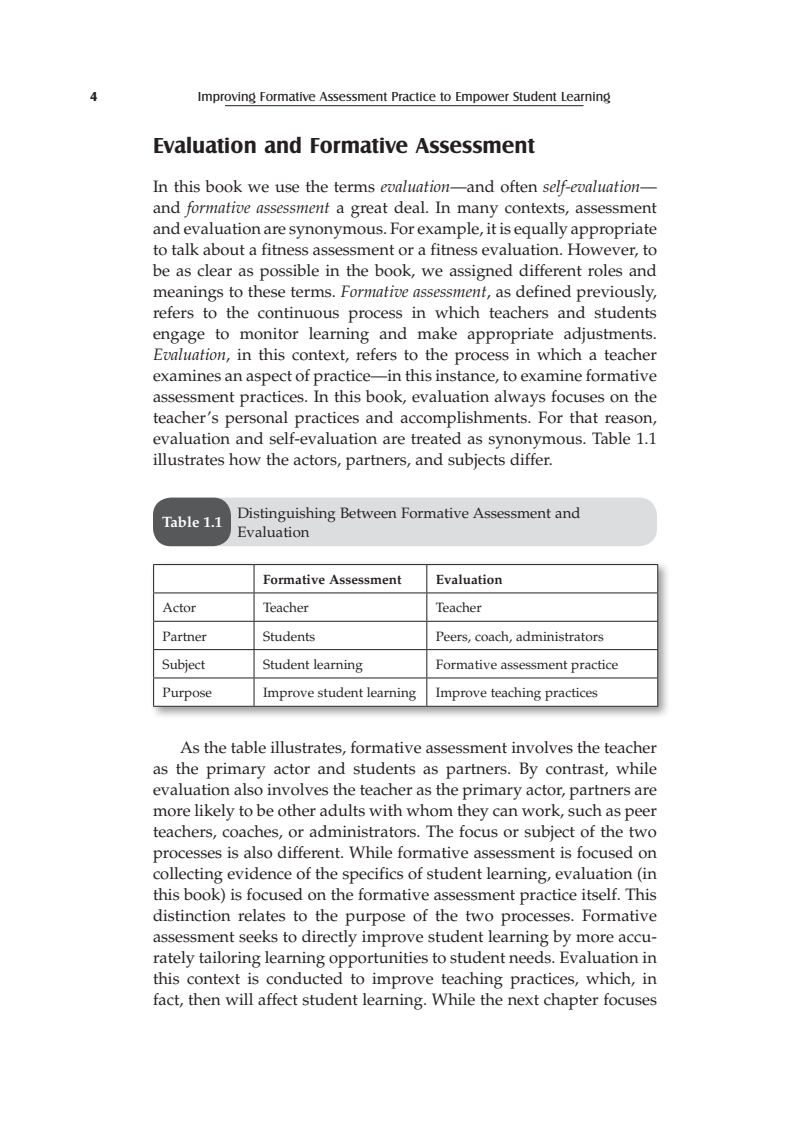
<style>
.page{position:relative;width:810px;height:1134px;background:#fff}
.page>*{position:absolute;margin:0;border:0;box-sizing:border-box;transform-origin:0 0}
.Heading_1{font:700 22.5px "Castle T";color:#231f20}
.Paragraph_after_1_he{font:16.5px/21px "Palatino";color:#231f20;text-align:justify}
.Exit_element_above{font:16.5px/21px "Palatino";color:#231f20;text-align:justify}
.Table_Number___Capti{font:15px/19.5px "Palatino";color:#231f20}
.Table_Number___Capti-2{font:700 15px "Palatino";color:#fff}
.Table_Text{font:13.5px "Palatino";color:#231f20}
.t1{font:13.5px "Castle T";color:#231f20}
.Table_Text-2{font:700 13.5px "Palatino";color:#231f20}
.t2{font:700 13.5px "Castle T";color:#231f20}
.s1{font-style:italic}
</style>
<div class="page">
<hr style="left:225px;top:105px;width:359px;height:1px;background:#231f20">
<div style="left:150px;top:560px;width:521px;height:159px;background:#231f20;opacity:.45"></div>
<div style="left:153px;top:564px;width:505px;height:143px;background:#fff"></div>
<hr style="left:153px;top:564px;width:101px;height:1px;background:#231f20">
<hr style="left:254px;top:564px;width:173px;height:1px;background:#231f20">
<hr style="left:427px;top:564px;width:231px;height:1px;background:#231f20">
<hr style="left:153px;top:593px;width:101px;height:1px;background:#231f20">
<hr style="left:254px;top:593px;width:173px;height:1px;background:#231f20">
<hr style="left:427px;top:593px;width:231px;height:1px;background:#231f20">
<hr style="left:153px;top:621px;width:101px;height:1px;background:#231f20">
<hr style="left:254px;top:621px;width:173px;height:1px;background:#231f20">
<hr style="left:427px;top:621px;width:231px;height:1px;background:#231f20">
<hr style="left:153px;top:649px;width:101px;height:1px;background:#231f20">
<hr style="left:254px;top:649px;width:173px;height:1px;background:#231f20">
<hr style="left:427px;top:649px;width:231px;height:1px;background:#231f20">
<hr style="left:153px;top:678px;width:101px;height:1px;background:#231f20">
<svg style="left:153px;top:565px;width:1px;height:141px"></svg>
<hr style="left:254px;top:678px;width:173px;height:1px;background:#231f20">
<svg style="left:254px;top:565px;width:1px;height:141px"></svg>
<hr style="left:427px;top:678px;width:231px;height:1px;background:#231f20">
<svg style="left:426px;top:565px;width:1px;height:141px"></svg>
<svg style="left:657px;top:565px;width:1px;height:141px"></svg>
<hr style="left:153px;top:706px;width:101px;height:1px;background:#231f20">
<hr style="left:254px;top:706px;width:173px;height:1px;background:#231f20">
<hr style="left:427px;top:706px;width:231px;height:1px;background:#231f20">
<div style="left:153px;top:498px;width:504px;height:48px;background:#dcdddf;border-radius:18px"></div>
<div style="left:153px;top:498px;width:78px;height:48px;background:#57585a;border-radius:18px"></div>
<p class="t2" style="left:90px;top:89px;width:9px">4</p>
<p class="t1" style="left:198px;top:89px;width:414px">Improving Formative Assessment Practice to Empower Student Learning</p>
<p class="Heading_1" style="left:153px;top:133px;width:383px">Evaluation and Formative Assessment</p>
<p class="Paragraph_after_1_he" style="left:153px;top:176px;width:506px">In this book we use the terms <span class="s1">evaluation</span>—and often <span class="s1">self-evaluation</span>— and <span class="s1">formative assessment</span> a great deal. In many contexts, assessment and evaluation are synonymous. For example, it is equally appropriate to talk about a fitness assessment or a fitness evaluation. However, to be as clear as possible in the book, we assigned different roles and meanings to these terms. <span class="s1">Formative assessment</span>, as defined previously, refers to the continuous process in which teachers and students engage to monitor learning and make appropriate adjustments.<br><span class="s1">Evaluation</span>, in this context, refers to the process in which a teacher examines an aspect of practice—in this instance, to examine formative assessment practices. In this book, evaluation always focuses on the teacher’s personal practices and accomplishments. For that reason, evaluation and self-evaluation are treated as synonymous. Table 1.1 illustrates how the actors, partners, and subjects differ.</p>
<p class="Table_Number___Capti-2" style="left:162px;top:513px;width:62px">Table 1.1</p>
<p class="Table_Number___Capti" style="left:237px;top:503px;width:345px">Distinguishing Between Formative Assessment and<br>Evaluation</p>
<p class="Table_Text-2" style="left:263px;top:571px;width:140px">Formative Assessment</p>
<p class="Table_Text-2" style="left:436px;top:571px;width:68px">Evaluation</p>
<p class="Table_Text" style="left:163px;top:600px;width:35px">Actor</p>
<p class="Table_Text" style="left:263px;top:600px;width:47px">Teacher</p>
<p class="Table_Text" style="left:436px;top:600px;width:47px">Teacher</p>
<p class="Table_Text" style="left:163px;top:628px;width:46px">Partner</p>
<p class="Table_Text" style="left:263px;top:628px;width:54px">Students</p>
<p class="Table_Text" style="left:436px;top:628px;width:169px">Peers, coach, administrators</p>
<p class="Table_Text" style="left:163px;top:656px;width:44px">Subject</p>
<p class="Table_Text" style="left:263px;top:656px;width:101px">Student learning</p>
<p class="Table_Text" style="left:436px;top:656px;width:184px">Formative assessment practice</p>
<p class="Table_Text" style="left:163px;top:685px;width:51px">Purpose</p>
<p class="Table_Text" style="left:263px;top:685px;width:155px">Improve student learning</p>
<p class="Table_Text" style="left:436px;top:685px;width:164px">Improve teaching practices</p>
<p class="Exit_element_above" style="left:153px;top:737px;width:506px;text-indent:27px">As the table illustrates, formative assessment involves the teacher as the primary actor and students as partners. By contrast, while evaluation also involves the teacher as the primary actor, partners are more likely to be other adults with whom they can work, such as peer teachers, coaches, or administrators. The focus or subject of the two processes is also different. While formative assessment is focused on collecting evidence of the specifics of student learning, evaluation (in this book) is focused on the formative assessment practice itself. This distinction relates to the purpose of the two processes. Formative assessment seeks to directly improve student learning by more accu&shy;rately tailoring learning opportunities to student needs. Evaluation in this context is conducted to improve teaching practices, which, in fact, then will affect student learning. While the next chapter focuses</p>
</div>
